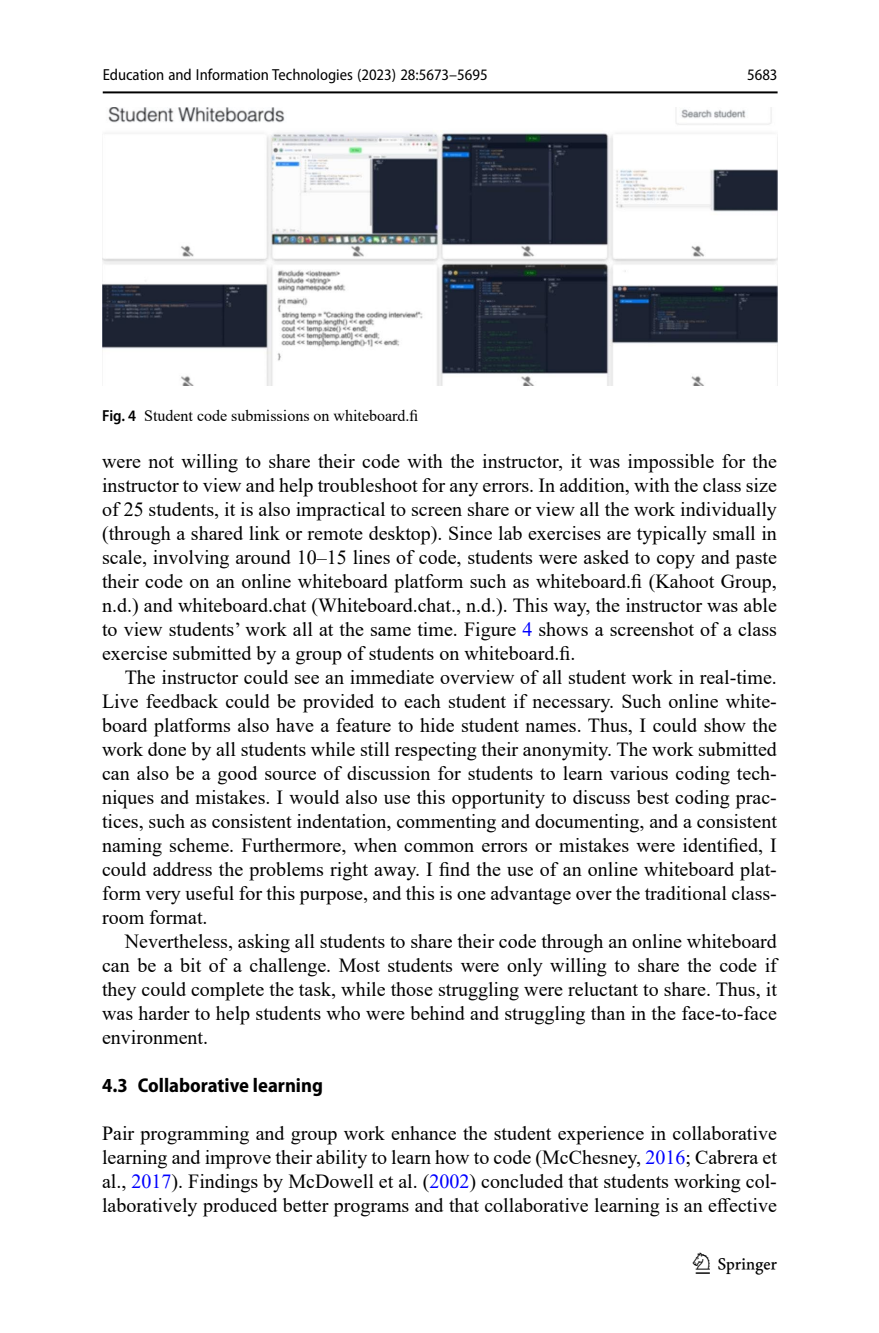
<style>
.page{position:relative;width:879px;height:1333px;background:#fff}
.page>*{position:absolute;margin:0;border:0;box-sizing:border-box;transform-origin:0 0}
.t1{font:30px "Springnew";color:#000}
.Body_Text_Indent{font:20px/24px "Times New Roman";color:#000;text-align:justify}
.Body_Text{font:20px/24px "Times New Roman";color:#000;text-align:justify}
.Head_2{font:700 semi-condensed 20px "Myriad Pro";color:#000}
.t2{font:semi-condensed 16px "Myriad Pro";color:#000}
.Figure_Caption{font:16px "Times New Roman";color:#000}
.s1{font-family:"Myriad Pro";font-weight:600;font-stretch:semi-condensed}
.s2{color:#00f}
</style>
<div class="page">
<hr style="left:103px;top:91px;width:674px;height:2px;background:#000">
<img style="left:102px;top:108px;width:675px;height:277px">
<p class="t2" style="left:103px;top:66px;width:386px">Education and Information Technologies (2023) 28:5673–5695</p>
<p class="Figure_Caption" style="left:102px;top:405px;width:318px"><span class="s1">Fig. 4</span> Student code submissions on whiteboard.fi</p>
<p class="t2" style="left:747px;top:66px;width:32px">5683</p>
<p class="Body_Text_Indent" style="left:102px;top:448px;width:676px">were not willing to share their code with the instructor, it was impossible for the instructor to view and help troubleshoot for any errors. In addition, with the class size of 25 students, it is also impractical to screen share or view all the work individually (through a shared link or remote desktop). Since lab exercises are typically small in scale, involving around 10–15 lines of code, students were asked to copy and paste their code on an online whiteboard platform such as whiteboard.fi (Kahoot Group, n.d.) and whiteboard.chat (Whiteboard.chat., n.d.). This way, the instructor was able to view students’ work all at the same time. Figure <span class="s2">4</span> shows a screenshot of a class exercise submitted by a group of students on whiteboard.fi.</p>
<p class="Body_Text_Indent" style="left:102px;top:664px;width:676px;text-indent:23px">The instructor could see an immediate overview of all student work in real-time.<br>Live feedback could be provided to each student if necessary. Such online white&shy;board platforms also have a feature to hide student names. Thus, I could show the work done by all students while still respecting their anonymity. The work submitted can also be a good source of discussion for students to learn various coding tech&shy;niques and mistakes. I would also use this opportunity to discuss best coding prac&shy;tices, such as consistent indentation, commenting and documenting, and a consistent naming scheme. Furthermore, when common errors or mistakes were identified, I could address the problems right away. I find the use of an online whiteboard plat&shy;form very useful for this purpose, and this is one advantage over the traditional class&shy;room format.</p>
<p class="Body_Text_Indent" style="left:102px;top:928px;width:676px;text-indent:23px">Nevertheless, asking all students to share their code through an online whiteboard can be a bit of a challenge. Most students were only willing to share the code if they could complete the task, while those struggling were reluctant to share. Thus, it was harder to help students who were behind and struggling than in the face-to-face environment.</p>
<p class="Head_2" style="left:102px;top:1074px;width:222px">4.3 Collaborative learning</p>
<p class="Body_Text" style="left:102px;top:1120px;width:676px">Pair programming and group work enhance the student experience in collaborative learning and improve their ability to learn how to code (McChesney, <span class="s2">2016</span>; Cabrera et al., <span class="s2">2017</span>). Findings by McDowell et al. (<span class="s2">2002</span>) concluded that students working col&shy;laboratively produced better programs and that collaborative learning is an effective</p>
<h1 class="t1" style="left:696px;top:1246px;width:83px">1 3</h1>
</div>
